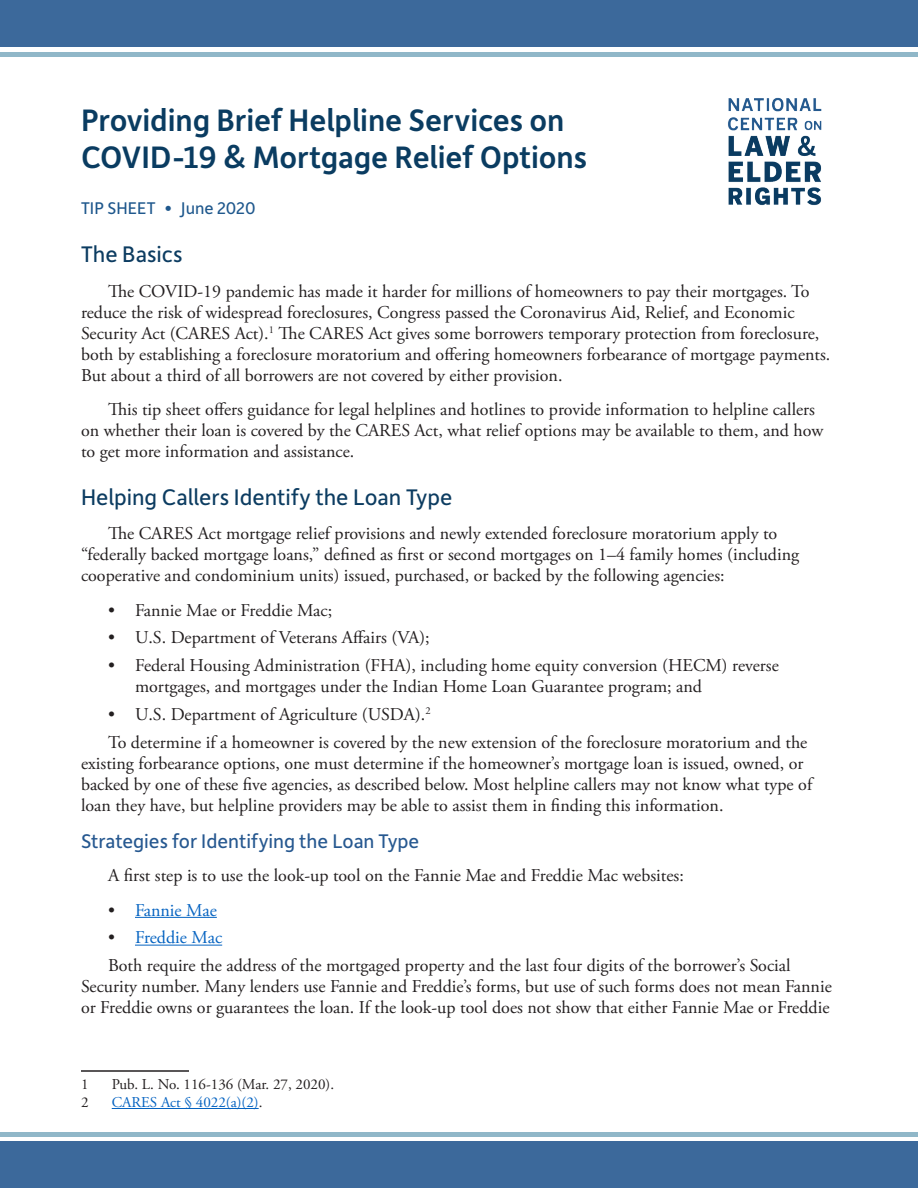
<style>
.page{position:relative;width:918px;height:1188px;background:#fff}
.page>*{position:absolute;margin:0;border:0;box-sizing:border-box;transform-origin:0 0}
.Title_Style{font:500 33px/37.5px "Depot New";letter-spacing:-.005em;color:#0a3c61}
.t1{font:24px "Depot New";color:#0c3c61}
.Subheader{font:21px "Depot New";color:#265890}
.Body_Text{font:18px/21px "Adobe Garamond Pro";color:#231f20}
.t2{font:18px "Adobe Garamond Pro";color:#0563c1}
.Author_Names{font:18px "Depot New";color:#1f588d}
.Endnote{font:15px "Adobe Garamond Pro";color:#231f20}
.Endnote-2{font:15px "Adobe Garamond Pro";color:#0563c1}
.s1{color:#231f20}
</style>
<div class="page">
<img style="left:728px;top:97px;width:94px;height:109px">
<div style="left:0;top:1141px;width:918px;height:47px;background:#3c699b"></div>
<div style="left:0;top:1132px;width:918px;height:5px;background:#90b7c8"></div>
<div style="left:0;top:0;width:918px;height:47px;background:#3c699b"></div>
<div style="left:0;top:52px;width:918px;height:5px;background:#90b7c8"></div>
<hr style="left:135px;top:917px;width:82px;height:1px;background:#0563c1">
<hr style="left:135px;top:945px;width:87px;height:1px;background:#0563c1">
<hr style="left:81px;top:1070px;width:108px;height:2px;background:#231f20">
<hr style="left:112px;top:1108px;width:147px;height:1px;background:#0563c1">
<p class="Title_Style" style="left:81px;top:100px;width:508px">Providing Brief Helpline Services on<br>COVID-19 &amp; Mortgage Relief Options</p>
<p class="Author_Names" style="left:81px;top:196px;width:176px">TIP SHEET • June 2020</p>
<p class="t1" style="left:81px;top:239px;width:103px">The Basics</p>
<p class="Body_Text" style="left:81px;top:281px;width:751px;text-indent:27px">The COVID-19 pandemic has made it harder for millions of homeowners to pay their mortgages. To reduce the risk of widespread foreclosures, Congress passed the Coronavirus Aid, Relief, and Economic Security Act (CARES Act).<sup>1</sup> The CARES Act gives some borrowers temporary protection from foreclosure, both by establishing a foreclosure moratorium and offering homeowners forbearance of mortgage payments.<br>But about a third of all borrowers are not covered by either provision.</p>
<p class="Body_Text" style="left:81px;top:400px;width:744px;text-indent:27px">This tip sheet offers guidance for legal helplines and hotlines to provide information to helpline callers on whether their loan is covered by the CARES Act, what relief options may be available to them, and how to get more information and assistance.</p>
<p class="t1" style="left:81px;top:481px;width:373px">Helping Callers Identify the Loan Type</p>
<p class="Body_Text" style="left:81px;top:524px;width:720px;text-indent:27px">The CARES Act mortgage relief provisions and newly extended foreclosure moratorium apply to “federally backed mortgage loans,” defined as first or second mortgages on 1–4 family homes (including cooperative and condominium units) issued, purchased, or backed by the following agencies:</p>
<p class="Body_Text" style="left:108px;top:600px;width:226px">• Fannie Mae or Freddie Mac;</p>
<p class="Body_Text" style="left:108px;top:628px;width:323px">• U.S. Department of Veterans Affairs (VA);</p>
<p class="Body_Text" style="left:135px;top:656px;width:645px;text-indent:-27px">• Federal Housing Administration (FHA), including home equity conversion (HECM) reverse mortgages, and mortgages under the Indian Home Loan Guarantee program; and</p>
<p class="Body_Text" style="left:108px;top:704px;width:324px">• U.S. Department of Agriculture (USDA).<sup>2</sup></p>
<p class="Body_Text" style="left:81px;top:732px;width:733px;text-indent:27px">To determine if a homeowner is covered by the new extension of the foreclosure moratorium and the existing forbearance options, one must determine if the homeowner’s mortgage loan is issued, owned, or backed by one of these five agencies, as described below. Most helpline callers may not know what type of loan they have, but helpline providers may be able to assist them in finding this information.</p>
<p class="Subheader" style="left:81px;top:827px;width:340px">Strategies for Identifying the Loan Type</p>
<p class="Body_Text" style="left:108px;top:866px;width:577px">A first step is to use the look-up tool on the Fannie Mae and Freddie Mac websites:</p>
<p class="t2" style="left:108px;top:899px;width:110px"><span class="s1">•</span> Fannie Mae</p>
<p class="t2" style="left:108px;top:927px;width:116px"><span class="s1">•</span> Freddie Mac</p>
<p class="Body_Text" style="left:81px;top:956px;width:752px;text-indent:27px">Both require the address of the mortgaged property and the last four digits of the borrower’s Social<br>Security number. Many lenders use Fannie and Freddie’s forms, but use of such forms does not mean Fannie or Freddie owns or guarantees the loan. If the look-up tool does not show that either Fannie Mae or Freddie</p>
<p class="Endnote" style="left:81px;top:1075px;width:9px">1</p>
<p class="Endnote" style="left:112px;top:1075px;width:224px">Pub. L. No. 116-136 (Mar. 27, 2020).</p>
<p class="Endnote" style="left:81px;top:1093px;width:9px">2</p>
<p class="Endnote-2" style="left:112px;top:1093px;width:152px">CARES Act § 4022(a)(2)<span class="s1">.</span></p>
</div>
